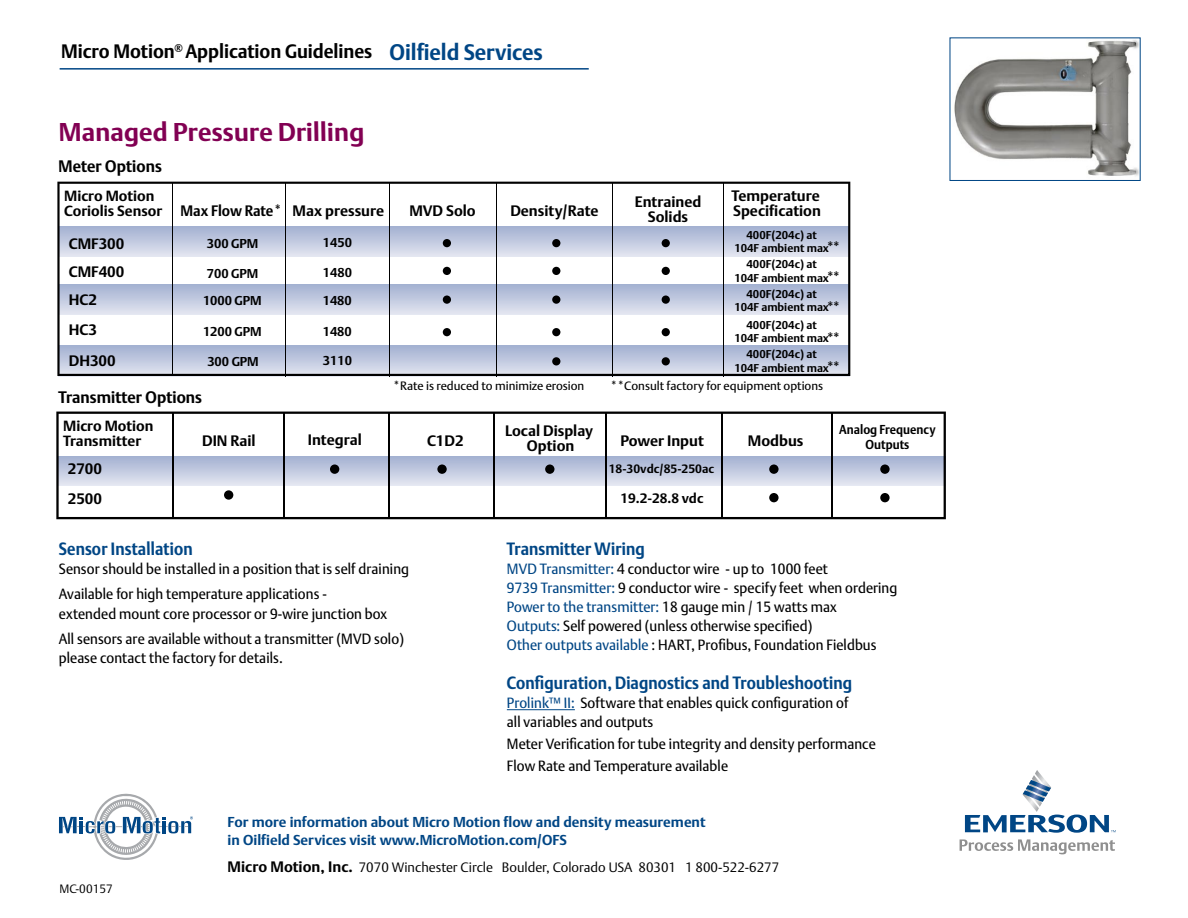
<style>
.page{position:relative;width:1188px;height:918px;background:#fff}
.page>*{position:absolute;margin:0;border:0;box-sizing:border-box;transform-origin:0 0}
.t1{font:700 25.5px "DTL Argo T";color:#820053}
.t2{font:700 19.35px "DTL Argo T";letter-spacing:-.005em;color:#000;scale:.96 1}
.t3{font:700 17.7px "DTL Argo T";color:#004685;scale:.9 1}
.t4{font:700 16.5px "DTL Argo T";color:#000;scale:.96 1}
.t5{font:700 15px/28.5px "DTL Argo T";color:#000}
.t6{font:700 15px "DTL Argo T";color:#000;scale:.94 1}
.t7{font:14.7px/19px "DTL Argo T";letter-spacing:-.005em;color:#000;scale:.95 1}
.t8{font:700 14.7px/15px "DTL Argo T";color:#000}
.t9{font:700 14.25px/18px "DTL Argo T";color:#004685}
.t10{font:13.5px "DTL Argo T Light";color:#000}
.t11{font:700 13.5px "DTL Argo T";color:#000}
.t12{font:700 12.9px/15px "DTL Argo T";color:#000;text-align:center;scale:.92 1}
.t13{font:700 12.75px "DTL Argo T";color:#000}
.t14{font:12px "DTL Argo T";color:#000}
.t15{font:700 12px "DTL Argo T";color:#000}
.t16{font:12px "DTL Argo T Light";color:#000}
.t17{font:700 11.25px/13.5px "DTL Argo T";color:#000;text-align:center}
.s1{font-size:22.35px;color:#004685}
.s2{font-size:14.7px}
.s3{font-weight:700}
.s4{color:#004685}
.s5{font-family:"DTL Argo T";font-weight:700;font-size:15px}
</style>
<div class="page">
<svg style="left:57px;top:182px;width:793px;height:194px"></svg>
<div style="left:662px;top:328px;width:8px;height:8px;background:#000;border-radius:50%"></div>
<div style="left:662px;top:239px;width:8px;height:8px;background:#000;border-radius:50%"></div>
<div style="left:662px;top:357px;width:8px;height:8px;background:#000;border-radius:50%"></div>
<div style="left:552px;top:328px;width:8px;height:8px;background:#000;border-radius:50%"></div>
<div style="left:552px;top:239px;width:8px;height:8px;background:#000;border-radius:50%"></div>
<div style="left:552px;top:357px;width:8px;height:8px;background:#000;border-radius:50%"></div>
<div style="left:443px;top:328px;width:8px;height:8px;background:#000;border-radius:50%"></div>
<div style="left:443px;top:239px;width:8px;height:8px;background:#000;border-radius:50%"></div>
<div style="left:662px;top:267px;width:8px;height:8px;background:#000;border-radius:50%"></div>
<div style="left:552px;top:267px;width:8px;height:8px;background:#000;border-radius:50%"></div>
<div style="left:443px;top:267px;width:8px;height:8px;background:#000;border-radius:50%"></div>
<div style="left:662px;top:296px;width:8px;height:8px;background:#000;border-radius:50%"></div>
<div style="left:552px;top:296px;width:8px;height:8px;background:#000;border-radius:50%"></div>
<div style="left:443px;top:296px;width:8px;height:8px;background:#000;border-radius:50%"></div>
<hr style="left:172px;top:183px;width:1px;height:190px;background:#000">
<hr style="left:285px;top:183px;width:1px;height:193px;background:#000">
<hr style="left:389px;top:183px;width:1px;height:193px;background:#000">
<hr style="left:496px;top:183px;width:1px;height:193px;background:#000">
<hr style="left:612px;top:183px;width:1px;height:193px;background:#000">
<hr style="left:723px;top:183px;width:1px;height:193px;background:#000">
<svg style="left:56px;top:412px;width:890px;height:107px"></svg>
<svg style="left:880px;top:464px;width:10px;height:10px"></svg>
<div style="left:224px;top:490px;width:9px;height:10px;background:#000;border-radius:50%"></div>
<div style="left:880px;top:493px;width:10px;height:9px;background:#000;border-radius:50%"></div>
<svg style="left:769px;top:464px;width:10px;height:10px"></svg>
<div style="left:769px;top:493px;width:10px;height:9px;background:#000;border-radius:50%"></div>
<div style="left:330px;top:464px;width:9px;height:10px;background:#000;border-radius:50%"></div>
<div style="left:545px;top:464px;width:9px;height:10px;background:#000;border-radius:50%"></div>
<svg style="left:437px;top:464px;width:10px;height:10px"></svg>
<hr style="left:172px;top:413px;width:1px;height:105px;background:#000">
<hr style="left:284px;top:413px;width:1px;height:105px;background:#000">
<hr style="left:388px;top:413px;width:1px;height:105px;background:#000">
<hr style="left:493px;top:413px;width:1px;height:105px;background:#000">
<hr style="left:605px;top:413px;width:1px;height:105px;background:#000">
<hr style="left:722px;top:413px;width:1px;height:105px;background:#000">
<hr style="left:831px;top:413px;width:1px;height:105px;background:#000">
<svg style="left:59px;top:794px;width:134px;height:66px"></svg>
<img style="left:954px;top:40px;width:185px;height:136px">
<hr style="left:507px;top:709px;width:68px;height:1px;background:#004685">
<svg style="left:965px;top:770px;width:151px;height:63px"></svg>
<svg style="left:960px;top:839px;width:155px;height:15px"></svg>
<hr style="left:60px;top:68px;width:529px;height:2px;background:#004685">
<h2 class="t2" style="left:61px;top:40px;width:503px">Micro Motion<sup>®</sup> Application Guidelines <span class="s1">Oilfield Services</span></h2>
<h1 class="t1" style="left:59px;top:117px;width:308px">Managed Pressure Drilling</h1>
<p class="t4" style="left:59px;top:157px;width:109px">Meter Options</p>
<p class="t8" style="left:64px;top:188px;width:92px">Micro Motion</p>
<p class="t6" style="left:64px;top:202px;width:342px"><span class="s2">Coriolis Sensor</span> Max Flow Rate* Max pressure</p>
<p class="t5" style="left:409px;top:196px;width:68px">MVD Solo</p>
<p class="t5" style="left:510px;top:196px;width:90px">Density/Rate</p>
<p class="t5" style="left:635px;top:194px;width:68px;line-height:15px;text-align:center">Entrained<br>Solids</p>
<p class="t5" style="left:731px;top:189px;width:91px;line-height:15px">Temperature<br>Specification</p>
<p class="t13" style="left:207px;top:236px;width:53px">300 GPM</p>
<p class="t13" style="left:207px;top:265px;width:53px">700 GPM</p>
<p class="t17" style="left:734px;top:228px;width:96px">400F(204c) at<br>104F ambient max</p>
<p class="t17" style="left:734px;top:258px;width:96px">400F(204c) at<br>104F ambient max</p>
<p class="t5" style="left:826px;top:293px;width:10px">*</p>
<p class="t5" style="left:69px;top:229px;width:57px">CMF300<br>CMF400</p>
<p class="t13" style="left:323px;top:235px;width:31px">1450</p>
<p class="t13" style="left:323px;top:265px;width:31px">1480</p>
<p class="t5" style="left:826px;top:233px;width:10px">*</p>
<p class="t5" style="left:832px;top:233px;width:10px">*</p>
<p class="t5" style="left:826px;top:264px;width:10px">*</p>
<p class="t5" style="left:832px;top:264px;width:10px">*</p>
<p class="t17" style="left:734px;top:287px;width:96px">400F(204c) at<br>104F ambient max</p>
<p class="t17" style="left:734px;top:318px;width:96px">400F(204c) at<br>104F ambient max</p>
<p class="t17" style="left:734px;top:348px;width:96px">400F(204c) at<br>104F ambient max</p>
<p class="t5" style="left:69px;top:285px;width:30px">HC2</p>
<p class="t13" style="left:323px;top:293px;width:31px">1480</p>
<p class="t13" style="left:203px;top:293px;width:60px">1000 GPM</p>
<p class="t5" style="left:832px;top:293px;width:10px">*</p>
<p class="t5" style="left:69px;top:315px;width:30px">HC3</p>
<p class="t13" style="left:323px;top:324px;width:31px">1480</p>
<p class="t13" style="left:203px;top:324px;width:60px">1200 GPM</p>
<p class="t5" style="left:826px;top:324px;width:10px">* *</p>
<p class="t5" style="left:832px;top:324px;width:10px">* *</p>
<p class="t5" style="left:69px;top:346px;width:48px">DH300</p>
<p class="t13" style="left:323px;top:353px;width:31px">3110</p>
<p class="t13" style="left:207px;top:354px;width:53px">300 GPM</p>
<p class="t4" style="left:59px;top:388px;width:151px">Transmitter Options</p>
<p class="t14" style="left:393px;top:379px;width:193px"><span class="s3">*</span>Rate is reduced to minimize erosion</p>
<p class="t14" style="left:611px;top:379px;width:214px"><span class="s3">**</span>Consult factory for equipment options</p>
<p class="t8" style="left:63px;top:418px;width:92px">Micro Motion<br>Transmitter</p>
<p class="t5" style="left:68px;top:454px;width:36px">2700</p>
<p class="t5" style="left:202px;top:426px;width:55px">DIN Rail</p>
<p class="t5" style="left:427px;top:426px;width:38px">C1D2</p>
<p class="t5" style="left:505px;top:423px;width:90px;line-height:15px;text-align:center">Local Display<br>Option</p>
<p class="t5" style="left:308px;top:425px;width:55px">Integral</p>
<p class="t5" style="left:620px;top:426px;width:85px">Power Input</p>
<p class="t5" style="left:748px;top:426px;width:57px">Modbus</p>
<p class="t15" style="left:609px;top:462px;width:107px">18-30vdc/85-250ac</p>
<p class="t5" style="left:68px;top:484px;width:36px">2500</p>
<p class="t11" style="left:620px;top:490px;width:84px">19.2-28.8 vdc</p>
<p class="t12" style="left:839px;top:422px;width:106px">Analog Frequency<br>Outputs</p>
<p class="t3" style="left:59px;top:538px;width:151px">Sensor Installation</p>
<p class="t7" style="left:59px;top:556px;width:371px;line-height:25.5px">Sensor should be installed in a position that is self draining<br>Available for high temperature applications -</p>
<p class="t7" style="left:59px;top:600px;width:365px;line-height:25.5px">extended mount core processor or 9-wire junction box<br>All sensors are available without a transmitter (MVD solo)</p>
<p class="t7" style="left:59px;top:648px;width:238px">please contact the factory for details.</p>
<p class="t3" style="left:507px;top:538px;width:155px">Transmitter Wiring</p>
<p class="t7" style="left:507px;top:559px;width:413px"><span class="s4">MVD Transmitter:</span> 4 conductor wire - up to 1000 feet<br><span class="s4">9739 Transmitter:</span> 9 conductor wire - specify feet when ordering <span class="s4">Power to the transmitter:</span> 18 gauge min / 15 watts max<br><span class="s4">Outputs:</span> Self powered (unless otherwise specified)<br><span class="s4">Other outputs available</span> : HART, Profibus, Foundation Fieldbus</p>
<p class="t3" style="left:507px;top:672px;width:386px">Configuration, Diagnostics and Troubleshooting</p>
<p class="t7" style="left:507px;top:693px;width:361px"><span class="s4">Prolink™ II:</span> Software that enables quick configuration of all variables and outputs</p>
<p class="t7" style="left:507px;top:733px;width:390px;line-height:22.4px">Meter Verification for tube integrity and density performance<br>Flow Rate and Temperature available</p>
<p class="t16" style="left:60px;top:881px;width:55px">MC-00157</p>
<p class="t9" style="left:228px;top:813px;width:480px">For more information about Micro Motion flow and density measurement in Oilfield Services visit www.MicroMotion.com/OFS</p>
<p class="t10" style="left:228px;top:859px;width:553px"><span class="s5">Micro Motion, Inc.</span> 7070 Winchester Circle Boulder, Colorado USA 80301 1 800-522-6277</p>
</div>
